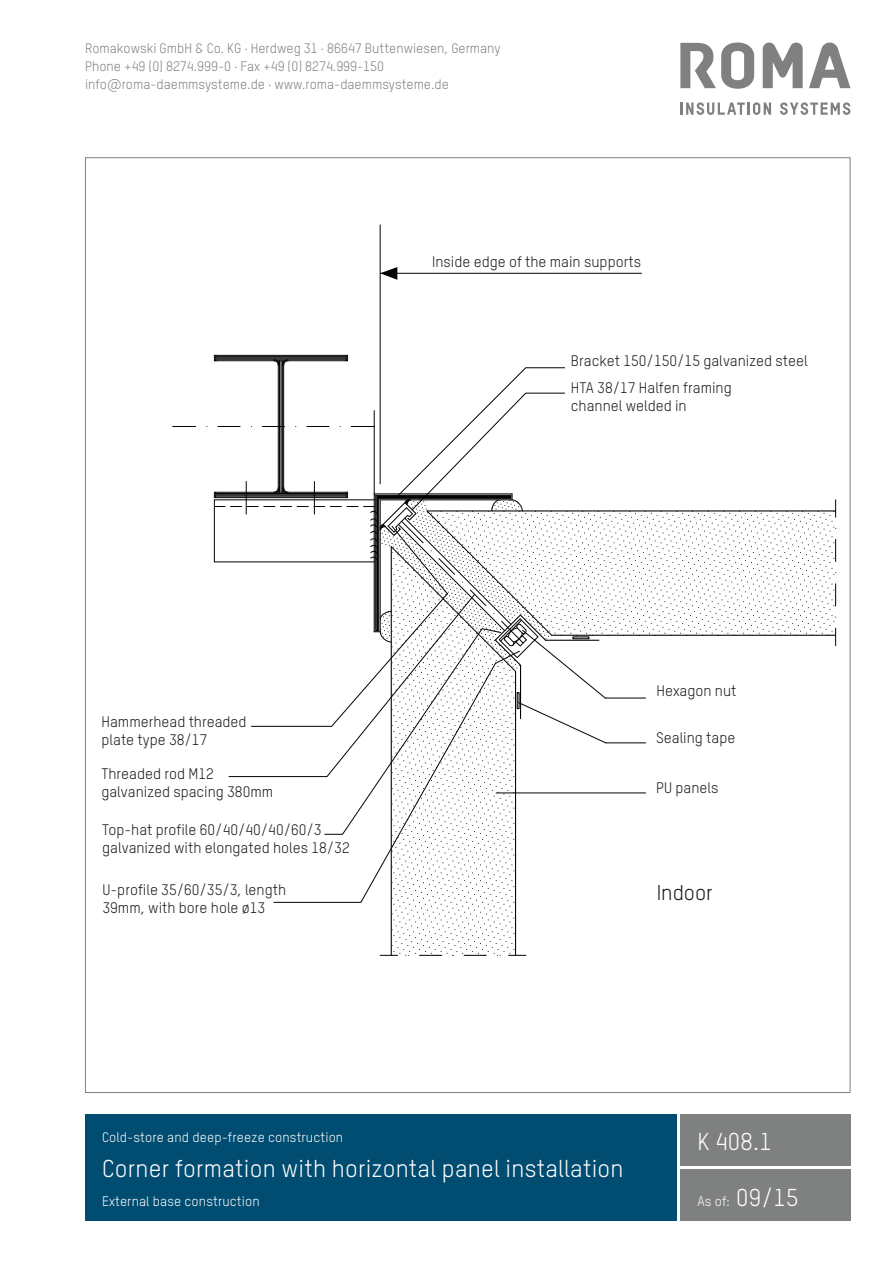
<style>
.page{position:relative;width:893px;height:1263px;background:#fff}
.page>*{position:absolute;margin:0;border:0;box-sizing:border-box;transform-origin:0 0}
.t1{font:24px "TSTARPRO";letter-spacing:.01em;color:#fff}
.t2{font:21px "TSTARPRO";color:#1a1a18}
.t3{font:15px/18px "TSTARPRO";color:#1a1a18}
.t4{font:13.5px/18px "TSTARPRO";color:#7f8181}
.t5{font:13.5px "TSTARPRO";letter-spacing:.01em;color:#fff}
.s1{font-size:24px}
</style>
<div class="page">
<svg style="left:763px;top:43px;width:40px;height:45px"></svg>
<svg style="left:809px;top:43px;width:41px;height:45px"></svg>
<svg style="left:680px;top:43px;width:74px;height:46px"></svg>
<svg style="left:680px;top:102px;width:91px;height:13px"></svg>
<svg style="left:780px;top:102px;width:70px;height:13px"></svg>
<div style="left:85px;top:1114px;width:591px;height:106px;background:#004d71"></div>
<div style="left:680px;top:1114px;width:170px;height:51px;background:#7f8181"></div>
<div style="left:680px;top:1169px;width:170px;height:51px;background:#7f8181"></div>
<svg style="left:381px;top:267px;width:16px;height:13px"></svg>
<hr style="left:381px;top:273px;width:260px;height:1px;background:#030304">
<hr style="left:380px;top:225px;width:1px;height:259px;background:#030304">
<svg style="left:173px;top:426px;width:23px;height:1px"></svg>
<svg style="left:214px;top:355px;width:622px;height:601px"></svg>
<p class="t4" style="left:85px;top:39px;width:417px">Romakowski GmbH &amp; Co. KG · Herdweg 31 · 86647 Buttenwiesen, Germany<br>Phone +49 (0) 8274.999-0 · Fax +49 (0) 8274.999-150 info@roma-daemmsysteme.de · www.roma-daemmsysteme.de</p>
<p class="t3" style="left:432px;top:252px;width:210px">Inside edge of the main supports</p>
<p class="t3" style="left:102px;top:712px;width:147px">Hammerhead threaded plate type 38/17</p>
<p class="t3" style="left:101px;top:764px;width:173px">Threaded rod M12 galvanized spacing 380mm</p>
<p class="t3" style="left:102px;top:820px;width:249px">Top-hat profile 60/40/40/40/60/3 galvanized with elongated holes 18/32</p>
<p class="t3" style="left:102px;top:880px;width:185px">U-profile 35/60/35/3, length<br>39mm, with bore hole ø13</p>
<p class="t5" style="left:102px;top:1128px;width:243px">Cold-store and deep-freeze construction</p>
<p class="t3" style="left:571px;top:347px;width:238px;line-height:26.5px">Bracket 150/150/15 galvanized steel<br>HTA 38/17 Halfen framing</p>
<p class="t3" style="left:571px;top:396px;width:117px">channel welded in</p>
<p class="t3" style="left:656px;top:681px;width:81px">Hexagon nut</p>
<p class="t3" style="left:656px;top:728px;width:81px">Sealing tape</p>
<p class="t3" style="left:656px;top:778px;width:64px">PU panels</p>
<h2 class="t2" style="left:657px;top:879px;width:58px">Indoor</h2>
<h1 class="t1" style="left:697px;top:1125px;width:76px">K 408.1</h1>
<h1 class="t1" style="left:102px;top:1152px;width:523px">Corner formation with horizontal panel installation</h1>
<p class="t5" style="left:102px;top:1192px;width:159px">External base construction</p>
<p class="t5" style="left:697px;top:1192px;width:103px">As of: <span class="s1">09/15</span></p>
</div>
